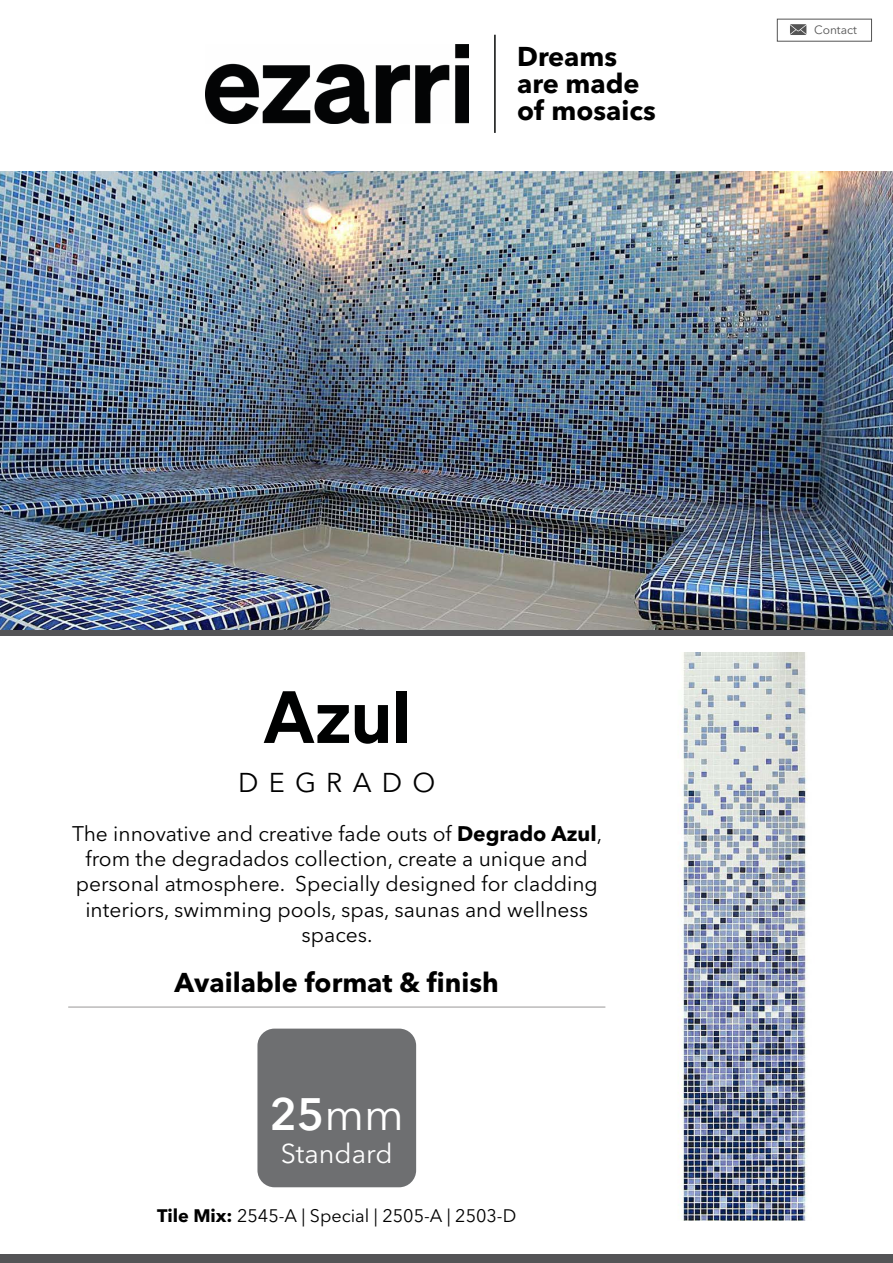
<style>
.page{position:relative;width:893px;height:1263px;background:#fff}
.page>*{position:absolute;margin:0;border:0;box-sizing:border-box;transform-origin:0 0}
.t1{font:600 72px "Test Sohne";color:#000101}
.t2{font:600 45px "Avenir Next LT Pro";color:#fff}
.t3{font:700 27px/27px "Avenir Next LT Pro";color:#000}
.t4{font:27px "Avenir Next LT Pro";color:#fff}
.t5{font:27px "Avenir Next LT Pro";letter-spacing:.38em;color:#000}
.t6{font:21px/25.2px "Avenir Next LT Pro";color:#000;text-align:center}
.t7{font:18px "Avenir Next LT Pro";color:#000}
.t8{font:12px "Avenir Next LT Pro";color:#545454}
.s1{font-weight:700}
.s2{font-weight:400}
</style>
<div class="page">
<svg style="left:790px;top:24px;width:16px;height:11px"></svg>
<img style="left:205px;top:44px;width:263px;height:79px">
<hr style="left:494px;top:35px;width:2px;height:98px;background:#070908">
<img style="left:678px;top:652px;width:130px;height:568px">
<div style="left:0;top:628px;width:893px;height:8px;background:#545456"></div>
<img style="left:0;top:172px;width:893px;height:458px">
<div style="left:0;top:1254px;width:893px;height:9px;background:#545456"></div>
<hr style="left:68px;top:1006px;width:537px;height:2px;background:#bbbaba">
<div style="left:257px;top:1028px;width:159px;height:159px;background:#6e6f71;border-radius:17px"></div>
<p class="t3" style="left:517px;top:46px;width:140px">Dreams are made of mosaics</p>
<p class="t8" style="left:814px;top:25px;width:44px">Contact</p>
<h1 class="t1" style="left:263px;top:676px;width:149px">Azul</h1>
<p class="t5" style="left:238px;top:772px;width:199px">DEGRADO</p>
<p class="t6" style="left:72px;top:823px;width:531px">The innovative and creative fade outs of <span class="s1">Degrado Azul</span>, from the degradados collection, create a unique and personal atmosphere. Specially designed for cladding interiors, swimming pools, spas, saunas and wellness spaces.</p>
<p class="t3" style="left:175px;top:971px;width:326px">Available format &amp; finish</p>
<h2 class="t2" style="left:270px;top:1088px;width:136px">25<span class="s2">mm</span></h2>
<p class="t4" style="left:281px;top:1142px;width:113px">Standard</p>
<p class="t7" style="left:157px;top:1208px;width:361px"><span class="s1">Tile Mix:</span> 2545-A | Special | 2505-A | 2503-D</p>
</div>
